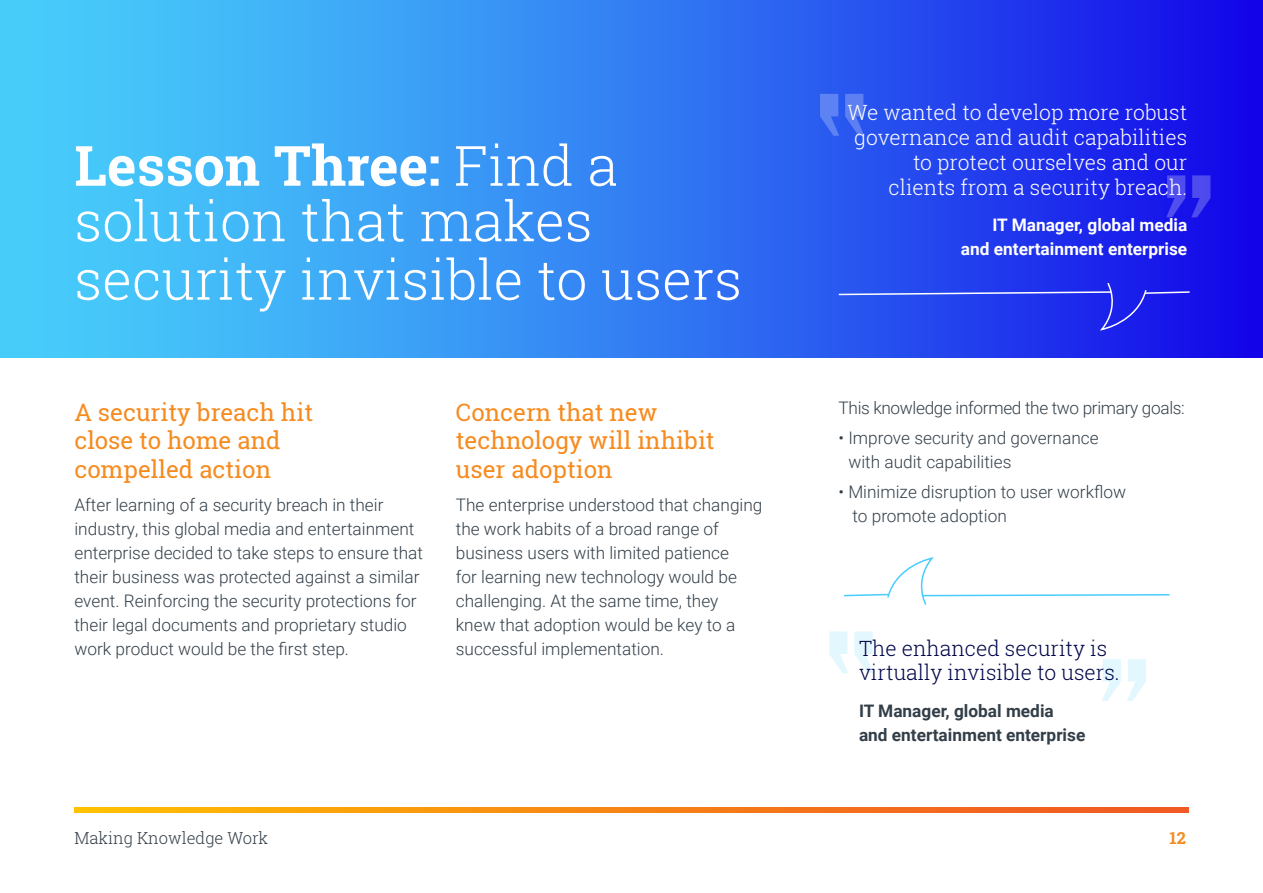
<style>
.page{position:relative;width:1263px;height:893px;background:#fff}
.page>*{position:absolute;margin:0;border:0;box-sizing:border-box;transform-origin:0 0}
.t1{font:300 55.5px/57px "Roboto Slab";color:#fff}
.t2{font:24px/28.8px "Roboto Slab";color:#f68b1f}
.t3{font:300 21px/25.2px "Roboto Slab";color:#fff;text-align:right}
.t4{font:300 21px/24px "Roboto Slab";color:#02064a}
.t5{font:300 17.25px/24px "Roboto";color:#323e48}
.t6{font:700 17.25px/24px "Roboto";color:#fff;text-align:right}
.t7{font:700 17.25px/24px "Roboto";color:#323e48}
.t8{font:300 17.25px "Roboto";letter-spacing:-.02em;color:#323e48}
.t9{font:300 16.5px "Roboto Slab";color:#323e48}
.t10{font:700 16.5px "Roboto Slab";color:#f68b1f}
.s1{font-weight:700}
</style>
<div class="page">
<svg style="left:74px;top:808px;width:1114px;height:4px;background:#f78613"></svg>
<svg style="left:0;top:0;width:1263px;height:357px;background:#317af2"></svg>
<svg style="left:1166px;top:175px;width:44px;height:42px;background:#3835ec"></svg>
<svg style="left:820px;top:94px;width:44px;height:42px;background:#4871f1"></svg>
<svg style="left:837px;top:282px;width:354px;height:52px;background:#273ced"></svg>
<svg style="left:1102px;top:659px;width:44px;height:42px"></svg>
<svg style="left:829px;top:631px;width:44px;height:42px"></svg>
<svg style="left:844px;top:558px;width:326px;height:47px"></svg>
<h1 class="t1" style="left:74px;top:136px;width:669px"><span class="s1">Lesson Three:</span> Find a solution that makes security invisible to users</h1>
<h2 class="t2" style="left:74px;top:397px;width:240px">A security breach hit close to home and compelled action</h2>
<p class="t5" style="left:74px;top:492px;width:350px">After learning of a security breach in their industry, this global media and entertainment enterprise decided to take steps to ensure that their business was protected against a similar event. Reinforcing the security protections for their legal documents and proprietary studio work product would be the first step.</p>
<h2 class="t2" style="left:456px;top:397px;width:260px">Concern that new technology will inhibit user adoption</h2>
<p class="t5" style="left:456px;top:492px;width:308px">The enterprise understood that changing the work habits of a broad range of business users with limited patience<br>for learning new technology would be challenging. At the same time, they knew that adoption would be key to a successful implementation.</p>
<p class="t3" style="left:847px;top:99px;width:341px">We wanted to develop more robust governance and audit capabilities to protect ourselves and our clients from a security breach.</p>
<p class="t6" style="left:961px;top:212px;width:228px">IT Manager, global media and entertainment enterprise</p>
<p class="t8" style="left:838px;top:395px;width:348px">This knowledge informed the two primary goals:</p>
<p class="t5" style="left:848px;top:425px;width:252px;text-indent:-10px">• Improve security and governance with audit capabilities</p>
<p class="t5" style="left:852px;top:479px;width:275px;text-indent:-14px">• Minimize disruption to user workflow to promote adoption</p>
<p class="t4" style="left:859px;top:636px;width:259px">The enhanced security is virtually invisible to users.</p>
<p class="t7" style="left:859px;top:698px;width:228px">IT Manager, global media and entertainment enterprise</p>
<p class="t9" style="left:74px;top:827px;width:195px">Making Knowledge Work</p>
<p class="t10" style="left:1169px;top:827px;width:18px">12</p>
</div>
